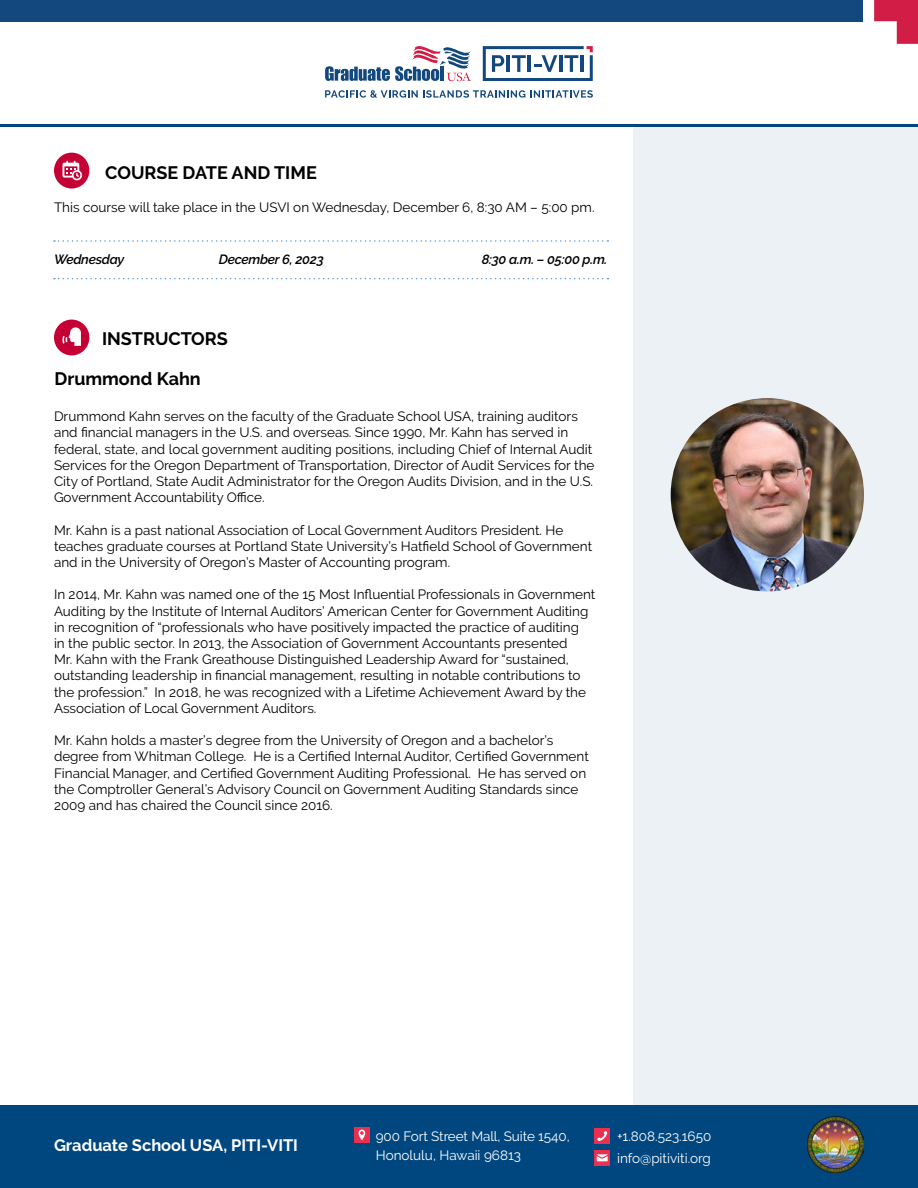
<style>
.page{position:relative;width:918px;height:1188px;background:#fff}
.page>*{position:absolute;margin:0;border:0;box-sizing:border-box;transform-origin:0 0}
.t1{font:700 18px "Raleway";color:#000}
.t2{font:700 16.5px "Raleway";color:#fff}
.t3{font:13.5px/16.2px "Raleway";color:#000}
.t4{font:13.5px/22.2px "Raleway";color:#fff}
.t5{font:italic 600 13.35px "Raleway";letter-spacing:-.02em;color:#000}
</style>
<div class="page">
<div style="left:634px;top:127px;width:284px;height:981px;background:#ebf1f5"></div>
<div style="left:0;top:1106px;width:918px;height:82px;background:#004780"></div>
<img style="left:808px;top:1117px;width:56px;height:55px">
<div style="left:594px;top:1128px;width:16px;height:16px;background:#e93051"></div>
<svg style="left:597px;top:1131px;width:11px;height:10px"></svg>
<div style="left:354px;top:1127px;width:16px;height:16px;background:#e93051"></div>
<svg style="left:359px;top:1130px;width:6px;height:10px"></svg>
<div style="left:594px;top:1150px;width:16px;height:16px;background:#e93051"></div>
<svg style="left:597px;top:1154px;width:11px;height:7px"></svg>
<hr style="left:0;top:124px;width:918px;height:3px;background:#004780">
<div style="left:54px;top:153px;width:35px;height:36px;background:#c50035;border-radius:50%"></div>
<svg style="left:63px;top:161px;width:19px;height:20px"></svg>
<svg style="left:483px;top:46px;width:110px;height:35px"></svg>
<svg style="left:325px;top:90px;width:268px;height:8px"></svg>
<svg style="left:325px;top:46px;width:146px;height:35px"></svg>
<div style="left:0;top:0;width:862px;height:21px;background:#12487d"></div>
<svg style="left:874px;top:0;width:44px;height:44px"></svg>
<svg style="left:54px;top:240px;width:554px;height:2px"></svg>
<svg style="left:54px;top:278px;width:554px;height:1px"></svg>
<div style="left:54px;top:320px;width:35px;height:35px;background:#c50035;border-radius:50%"></div>
<svg style="left:62px;top:327px;width:19px;height:19px"></svg>
<img style="left:671px;top:398px;width:193px;height:193px;border-radius:97px">
<h1 class="t1" style="left:105px;top:162px;width:213px">COURSE DATE AND TIME</h1>
<p class="t3" style="left:54px;top:199px;width:542px">This course will take place in the USVI on Wednesday, December 6, 8:30 AM – 5:00 pm.</p>
<p class="t5" style="left:54px;top:252px;width:72px">Wednesday</p>
<p class="t5" style="left:219px;top:252px;width:107px">December 6, 2023</p>
<p class="t5" style="left:482px;top:252px;width:127px">8:30 a.m. – 05:00 p.m.</p>
<h1 class="t1" style="left:102px;top:328px;width:127px">INSTRUCTORS</h1>
<h1 class="t1" style="left:54px;top:368px;width:148px">Drummond Kahn</h1>
<p class="t3" style="left:54px;top:408px;width:542px">Drummond Kahn serves on the faculty of the Graduate School USA, training auditors and financial managers in the U.S. and overseas. Since 1990, Mr. Kahn has served in federal, state, and local government auditing positions, including Chief of Internal Audit Services for the Oregon Department of Transportation, Director of Audit Services for the City of Portland, State Audit Administrator for the Oregon Audits Division, and in the U.S.<br>Government Accountability Office.</p>
<p class="t3" style="left:54px;top:522px;width:540px">Mr. Kahn is a past national Association of Local Government Auditors President. He teaches graduate courses at Portland State University’s Hatfield School of Government and in the University of Oregon’s Master of Accounting program.</p>
<p class="t3" style="left:54px;top:587px;width:543px">In 2014, Mr. Kahn was named one of the 15 Most Influential Professionals in Government Auditing by the Institute of Internal Auditors’ American Center for Government Auditing in recognition of “professionals who have positively impacted the practice of auditing<br>in the public sector. In 2013, the Association of Government Accountants presented<br>Mr. Kahn with the Frank Greathouse Distinguished Leadership Award for “sustained, outstanding leadership in financial management, resulting in notable contributions to the profession.” In 2018, he was recognized with a Lifetime Achievement Award by the Association of Local Government Auditors.</p>
<p class="t3" style="left:54px;top:732px;width:536px">Mr. Kahn holds a master’s degree from the University of Oregon and a bachelor’s degree from Whitman College. He is a Certified Internal Auditor, Certified Government Financial Manager, and Certified Government Auditing Professional. He has served on the Comptroller General’s Advisory Council on Government Auditing Standards since 2009 and has chaired the Council since 2016.</p>
<p class="t4" style="left:376px;top:1126px;width:195px;line-height:19.2px">900 Fort Street Mall, Suite 1540,<br>Honolulu, Hawaii 96813</p>
<p class="t2" style="left:54px;top:1136px;width:246px">Graduate School USA, PITI-VITI</p>
<p class="t4" style="left:617px;top:1125px;width:96px">+1.808.523.1650 info@pitiviti.org</p>
</div>
